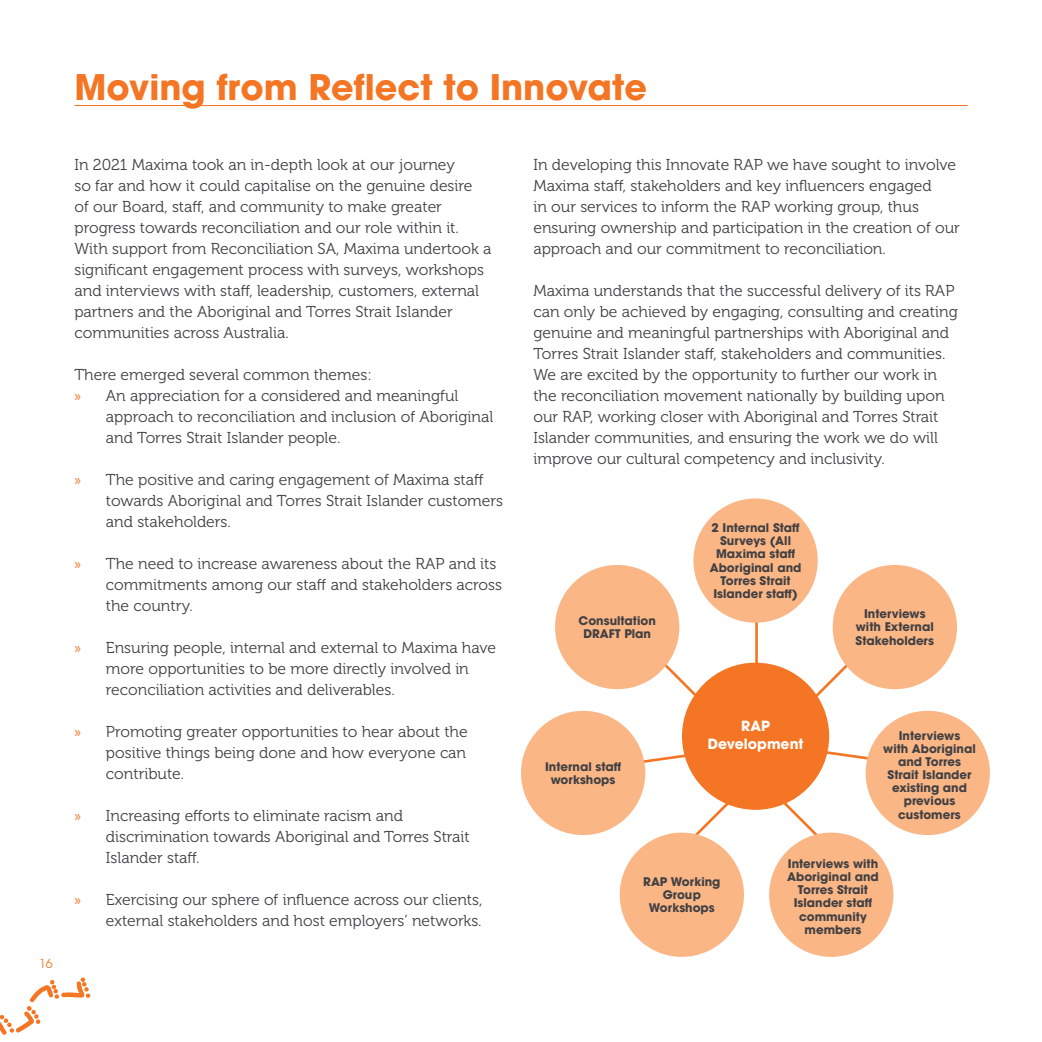
<style>
.page{position:relative;width:1042px;height:1042px;background:#fff}
.page>*{position:absolute;margin:0;border:0;box-sizing:border-box;transform-origin:0 0}
.t1{font:700 35px "Avant Garde";color:#f47523}
.t2{font:15.75px/21px "Museo 300";color:#414042}
.t3{font:700 14px/18.7px "ITC Avant Garde Pro";color:#fff;text-align:center}
.t4{font:12.25px "ITC Avant Garde Pro";color:#f47523}
.t5{font:700 11.9px/13.1px "ITC Avant Garde Pro";color:#414042;text-align:center}
.s1{font-family:"Myriad Pro";color:#f47523}
</style>
<div class="page">
<hr style="left:74px;top:105px;width:893px;height:1px;background:#f47523">
<hr style="left:755px;top:611px;width:3px;height:124px;background:#f47523">
<svg style="left:639px;top:746px;width:50px;height:23px"></svg>
<svg style="left:822px;top:746px;width:45px;height:22px"></svg>
<svg style="left:643px;top:642px;width:55px;height:85px"></svg>
<svg style="left:643px;top:795px;width:94px;height:70px"></svg>
<svg style="left:805px;top:642px;width:64px;height:95px"></svg>
<svg style="left:775px;top:793px;width:95px;height:74px"></svg>
<div style="left:682px;top:662px;width:147px;height:148px;background:#f47523;border-radius:50%"></div>
<div style="left:833px;top:565px;width:124px;height:124px;background:#fbb686;border-radius:50%"></div>
<div style="left:693px;top:498px;width:125px;height:125px;background:#fbb686;border-radius:50%"></div>
<div style="left:555px;top:565px;width:124px;height:124px;background:#fbb686;border-radius:50%"></div>
<div style="left:521px;top:711px;width:124px;height:124px;background:#fbb686;border-radius:50%"></div>
<div style="left:620px;top:832px;width:124px;height:125px;background:#fbb686;border-radius:50%"></div>
<div style="left:865px;top:711px;width:125px;height:124px;background:#fbb686;border-radius:50%"></div>
<div style="left:769px;top:832px;width:124px;height:125px;background:#fbb686;border-radius:50%"></div>
<svg style="left:0;top:977px;width:90px;height:57px"></svg>
<p class="t4" style="left:39px;top:955px;width:15px">16</p>
<h1 class="t1" style="left:74px;top:65px;width:574px">Moving from Reflect to Innovate</h1>
<p class="t2" style="left:74px;top:154px;width:418px">In 2021 Maxima took an in-depth look at our journey<br>so far and how it could capitalise on the genuine desire<br>of our Board, staff, and community to make greater progress towards reconciliation and our role within it.<br>With support from Reconciliation SA, Maxima undertook a significant engagement process with surveys, workshops and interviews with staff, leadership, customers, external partners and the Aboriginal and Torres Strait Islander communities across Australia.</p>
<p class="t2" style="left:74px;top:364px;width:299px">There emerged several common themes:</p>
<p class="t2" style="left:74px;top:385px;width:385px"><span class="s1">»</span> An appreciation for a considered and meaningful</p>
<p class="t2" style="left:106px;top:406px;width:389px">approach to reconciliation and inclusion of Aboriginal</p>
<p class="t2" style="left:106px;top:427px;width:236px">and Torres Strait Islander people.</p>
<p class="t2" style="left:106px;top:469px;width:399px;text-indent:-32px"><span class="s1">»</span> The positive and caring engagement of Maxima staff towards Aboriginal and Torres Strait Islander customers and stakeholders.</p>
<p class="t2" style="left:106px;top:553px;width:398px;text-indent:-32px"><span class="s1">»</span> The need to increase awareness about the RAP and its commitments among our staff and stakeholders across the country.</p>
<p class="t2" style="left:106px;top:637px;width:392px;text-indent:-32px"><span class="s1">»</span> Ensuring people, internal and external to Maxima have more opportunities to be more directly involved in reconciliation activities and deliverables.</p>
<p class="t2" style="left:106px;top:721px;width:363px;text-align:justify;text-indent:-32px"><span class="s1">»</span> Promoting greater opportunities to hear about the positive things being done and how everyone can contribute.</p>
<p class="t2" style="left:106px;top:805px;width:365px;text-indent:-32px"><span class="s1">»</span> Increasing efforts to eliminate racism and discrimination towards Aboriginal and Torres Strait<br>Islander staff.</p>
<p class="t2" style="left:74px;top:889px;width:410px;text-align:right"><span class="s1">»</span> Exercising our sphere of influence across our clients, external stakeholders and host employers’ networks.</p>
<p class="t2" style="left:533px;top:154px;width:428px">In developing this Innovate RAP we have sought to involve Maxima staff, stakeholders and key influencers engaged<br>in our services to inform the RAP working group, thus ensuring ownership and participation in the creation of our approach and our commitment to reconciliation.</p>
<p class="t2" style="left:533px;top:280px;width:426px">Maxima understands that the successful delivery of its RAP can only be achieved by engaging, consulting and creating genuine and meaningful partnerships with Aboriginal and Torres Strait Islander staff, stakeholders and communities.<br>We are excited by the opportunity to further our work in the reconciliation movement nationally by building upon our RAP, working closer with Aboriginal and Torres Strait Islander communities, and ensuring the work we do will improve our cultural competency and inclusivity.</p>
<p class="t5" style="left:578px;top:614px;width:79px">Consultation<br>DRAFT Plan</p>
<p class="t5" style="left:545px;top:759px;width:77px">Internal staff workshops</p>
<p class="t5" style="left:710px;top:521px;width:93px">2 Internal Staff<br>Surveys (All<br>Maxima staff<br>Aboriginal and<br>Torres Strait<br>Islander staff)</p>
<p class="t3" style="left:708px;top:716px;width:97px">RAP<br>Development</p>
<p class="t5" style="left:855px;top:607px;width:80px">Interviews with External<br>Stakeholders</p>
<p class="t5" style="left:883px;top:728px;width:94px">Interviews<br>with Aboriginal and Torres<br>Strait Islander existing and previous customers</p>
<p class="t5" style="left:643px;top:875px;width:79px">RAP Working<br>Group<br>Workshops</p>
<p class="t5" style="left:787px;top:857px;width:93px">Interviews with<br>Aboriginal and<br>Torres Strait<br>Islander staff community members</p>
</div>
